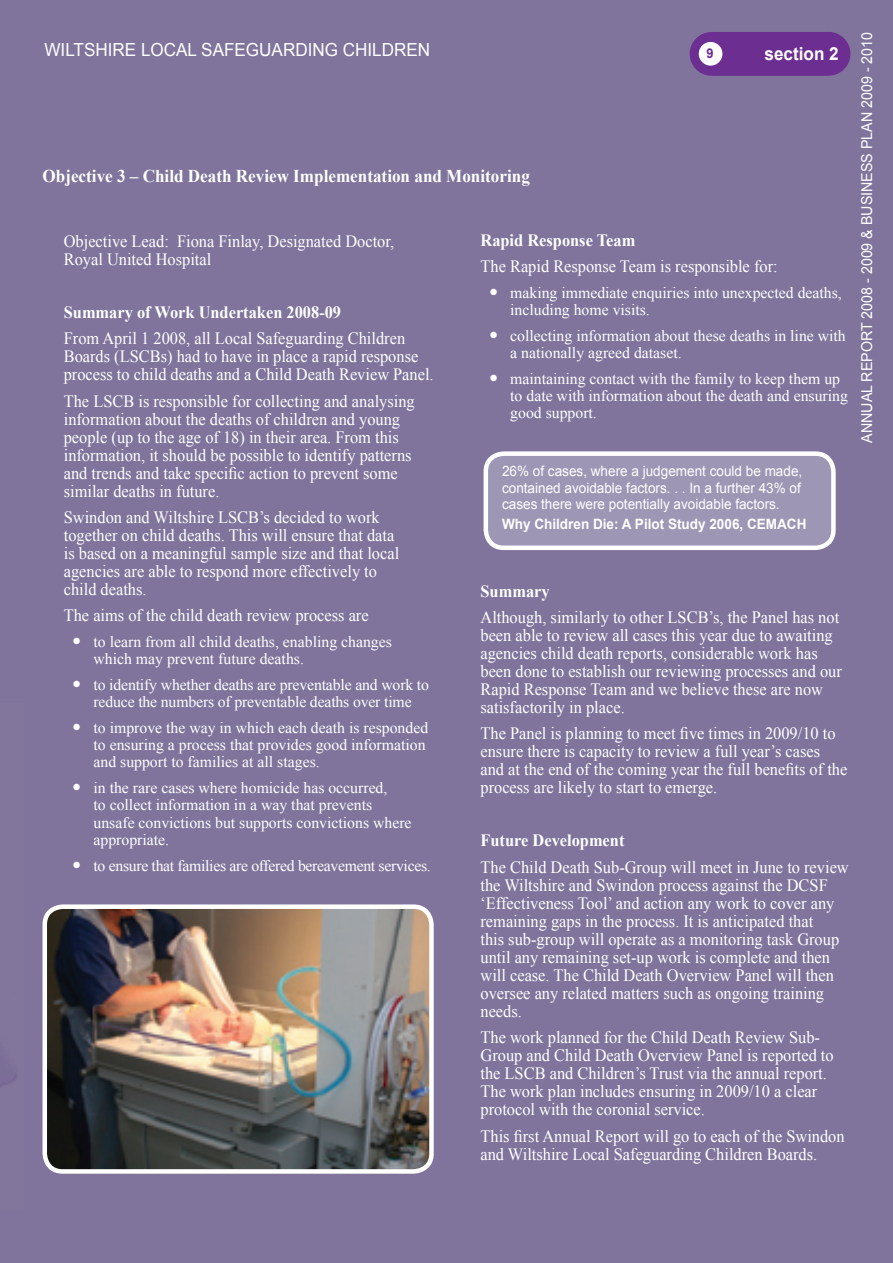
<style>
.page{position:relative;width:893px;height:1263px;background:#80749c}
.page>*{position:absolute;margin:0;border:0;box-sizing:border-box;transform-origin:0 0}
.t1{font:700 18px "Times New Roman";color:#fff;scale:.95 1}
.t2{font:18px "Arial";color:#fff;scale:.95 1}
.t3{font:700 18px "Arial";color:#fff;scale:.95 1}
.t4{font:17.25px/18px "Times New Roman";color:#fff;scale:.95 1}
.t5{font:700 17.25px "Times New Roman";color:#fff;scale:.95 1}
.t6{font:15.75px/17.2px "Times New Roman";color:#fff}
.t7{font:15.75px "Times New Roman";letter-spacing:-.02em;color:#fff}
.t8{font:15px "Arial";color:#fff;scale:.95 1}
.t9{font:14.25px/16.5px "Arial";color:#fff;text-align:justify;scale:.95 1}
.t10{font:700 14.25px "Arial";color:#fff;scale:.95 1}
.t11{font:700 13.5px "Arial";color:#6c2e91;scale:.95 1}
</style>
<div class="page">
<svg style="left:690px;top:32px;width:160px;height:44px;background:#6d3291"></svg>
<div style="left:699px;top:42px;width:23px;height:24px;background:#fff;border-radius:50%"></div>
<div style="left:486px;top:454px;width:347px;height:94px;background:#9e96b5;border-radius:18px"></div>
<div style="left:484px;top:451px;width:352px;height:99px;border:4px solid #fff;border-radius:18px"></div>
<img style="left:48px;top:909px;width:381px;height:260px">
<div style="left:43px;top:904px;width:391px;height:270px;border:4px solid #fff;border-radius:18px"></div>
<p class="t2" style="left:44px;top:38px;width:408px">Wiltshire Local Safeguarding Children</p>
<p class="t11" style="left:707px;top:44px;width:9px">9</p>
<p class="t3" style="left:765px;top:41px;width:80px">section 2</p>
<p class="t1" style="left:43px;top:164px;width:514px">Objective 3 – Child Death Review Implementation and Monitoring</p>
<p class="t4" style="left:64px;top:232px;width:349px">Objective Lead: Fiona Finlay, Designated Doctor,<br>Royal United Hospital</p>
<p class="t5" style="left:64px;top:300px;width:293px">Summary of Work Undertaken 2008-09</p>
<p class="t4" style="left:64px;top:329px;width:391px">From April 1 2008, all Local Safeguarding Children<br>Boards (LSCBs) had to have in place a rapid response process to child deaths and a Child Death Review Panel.</p>
<p class="t4" style="left:64px;top:392px;width:371px">The LSCB is responsible for collecting and analysing information about the deaths of children and young people (up to the age of 18) in their area. From this information, it should be possible to identify patterns and trends and take specific action to prevent some similar deaths in future.</p>
<p class="t4" style="left:64px;top:508px;width:355px">Swindon and Wiltshire LSCB’s decided to work together on child deaths. This will ensure that data is based on a meaningful sample size and that local agencies are able to respond more effectively to child deaths.</p>
<p class="t4" style="left:64px;top:606px;width:322px">The aims of the child death review process are</p>
<p class="t6" style="left:94px;top:633px;width:300px">to learn from all child deaths, enabling changes which may prevent future deaths.</p>
<p class="t6" style="left:94px;top:676px;width:337px">to identify whether deaths are preventable and work to reduce the numbers of preventable deaths over time</p>
<p class="t6" style="left:94px;top:719px;width:336px">to improve the way in which each death is responded to ensuring a process that provides good information and support to families at all stages.</p>
<p class="t6" style="left:94px;top:779px;width:320px">in the rare cases where homicide has occurred,<br>to collect information in a way that prevents unsafe convictions but supports convictions where appropriate.</p>
<p class="t7" style="left:94px;top:855px;width:339px">to ensure that families are offered bereavement services.</p>
<p class="t5" style="left:480px;top:228px;width:164px">Rapid Response Team</p>
<p class="t4" style="left:480px;top:257px;width:314px">The Rapid Response Team is responsible for:</p>
<p class="t6" style="left:510px;top:284px;width:333px">making immediate enquiries into unexpected deaths, including home visits.</p>
<p class="t6" style="left:510px;top:327px;width:337px">collecting information about these deaths in line with a nationally agreed dataset.</p>
<p class="t6" style="left:510px;top:370px;width:339px">maintaining contact with the family to keep them up to date with information about the death and ensuring good support.</p>
<p class="t9" style="left:502px;top:463px;width:318px">26% of cases, where a judgement could be made, contained avoidable factors. . . I n a further 43% of cases there were potentially avoidable factors.</p>
<p class="t10" style="left:502px;top:515px;width:322px">Why Children Die: A Pilot Study 2006, CEMACH</p>
<p class="t5" style="left:480px;top:579px;width:74px">Summary</p>
<p class="t4" style="left:480px;top:608px;width:382px">Although, similarly to other LSCB’s, the Panel has not been able to review all cases this year due to awaiting agencies child death reports, considerable work has been done to establish our reviewing processes and our Rapid Response Team and we believe these are now satisfactorily in place.</p>
<p class="t4" style="left:480px;top:724px;width:388px">The Panel is planning to meet five times in 2009/10 to ensure there is capacity to review a full year’s cases and at the end of the coming year the full benefits of the process are likely to start to emerge.</p>
<p class="t5" style="left:480px;top:829px;width:153px">Future Development</p>
<p class="t4" style="left:480px;top:858px;width:389px">The Child Death Sub-Group will meet in June to review the Wiltshire and Swindon process against the DCSF ‘Effectiveness Tool’ and action any work to cover any remaining gaps in the process. It is anticipated that<br>this sub-group will operate as a monitoring task Group until any remaining set-up work is complete and then will cease. The Child Death Overview Panel will then oversee any related matters such as ongoing training needs.</p>
<p class="t4" style="left:480px;top:1028px;width:373px">The work planned for the Child Death Review Sub-Group and Child Death Overview Panel is reported to the LSCB and Children’s Trust via the annual report.<br>The work plan includes ensuring in 2009/10 a clear protocol with the coronial service.</p>
<p class="t4" style="left:480px;top:1127px;width:385px">This first Annual Report will go to each of the Swindon and Wiltshire Local Safeguarding Children Boards.</p>
<p class="t8" style="left:857px;top:443px;width:434px;rotate:-90deg">Annual Report 2008 - 2009 &amp; Business Plan 2009 - 2010</p>
</div>
